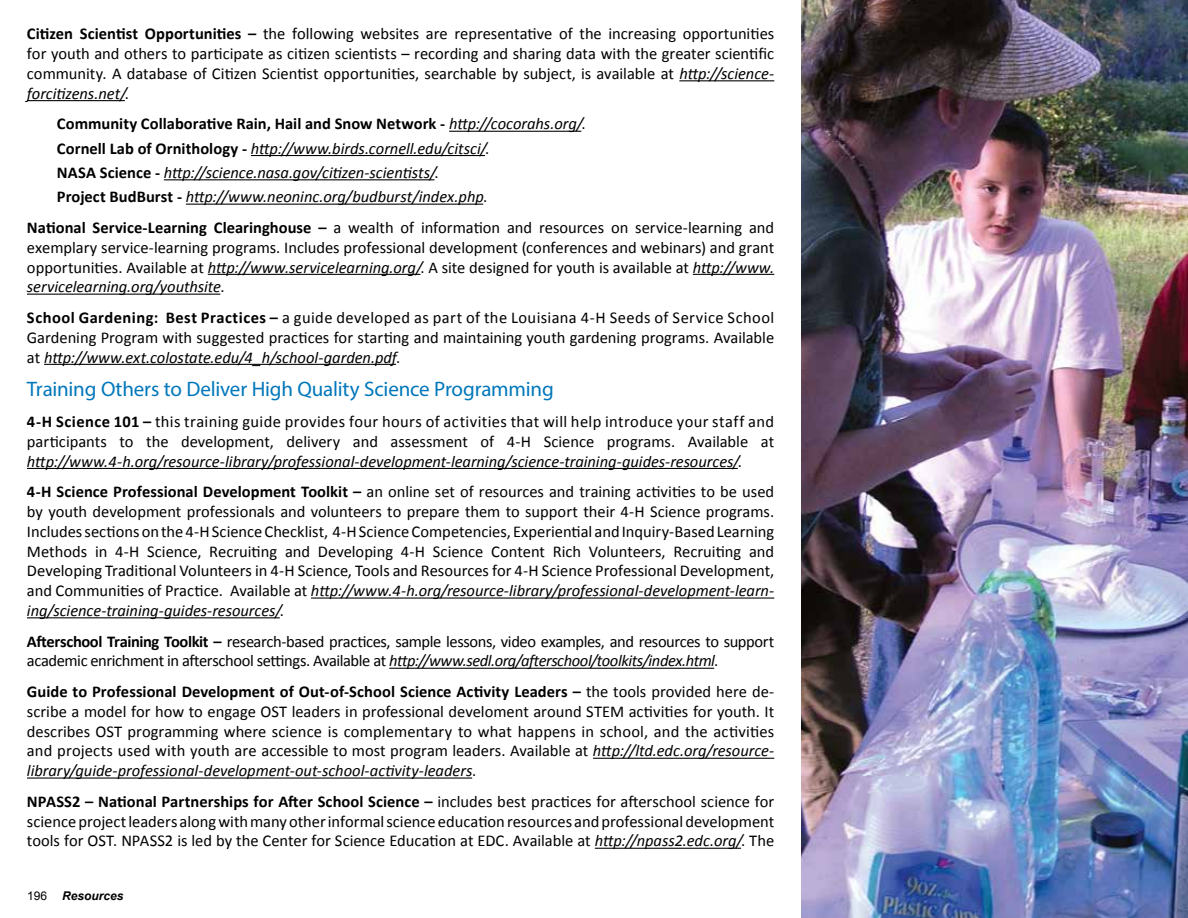
<style>
.page{position:relative;width:1188px;height:918px;background:#fff}
.page>*{position:absolute;margin:0;border:0;box-sizing:border-box;transform-origin:0 0}
.t1{font:21px "Myriad Pro";letter-spacing:-.01em;color:#07b}
.t2{font:16.5px/19.8px "Calibri";letter-spacing:-.005em;color:#000;text-align:justify}
.t3{font:italic 16.5px/24.3px "Calibri";color:#000}
.t4{font:16.5px/19.8px "Calibri";letter-spacing:-.025em;color:#000}
.t5{font:italic 700 12px "Arial";color:#000}
.t6{font:12px "Arial";color:#000}
.s1{font-weight:700}
.s2{font-style:italic}
.s3{font-weight:700;font-style:normal}
.s4{font-style:normal}
</style>
<div class="page">
<hr style="left:679px;top:80px;width:95px;height:1px;background:#000">
<hr style="left:27px;top:100px;width:98px;height:1px;background:#000">
<hr style="left:449px;top:131px;width:132px;height:1px;background:#000">
<hr style="left:251px;top:155px;width:234px;height:1px;background:#000">
<hr style="left:164px;top:179px;width:271px;height:1px;background:#000">
<hr style="left:186px;top:204px;width:297px;height:1px;background:#000">
<hr style="left:208px;top:274px;width:212px;height:1px;background:#000">
<hr style="left:693px;top:274px;width:81px;height:1px;background:#000">
<hr style="left:27px;top:294px;width:193px;height:1px;background:#000">
<hr style="left:44px;top:364px;width:352px;height:1px;background:#000">
<hr style="left:27px;top:468px;width:711px;height:1px;background:#000">
<hr style="left:311px;top:598px;width:463px;height:1px;background:#000">
<hr style="left:27px;top:617px;width:253px;height:1px;background:#000">
<hr style="left:389px;top:668px;width:325px;height:1px;background:#000">
<hr style="left:593px;top:758px;width:181px;height:1px;background:#000">
<hr style="left:27px;top:778px;width:445px;height:1px;background:#000">
<hr style="left:595px;top:848px;width:146px;height:1px;background:#000">
<img style="left:801px;top:0;width:387px;height:918px">
<p class="t2" style="left:27px;top:24px;width:749px"><span class="s1">Citizen Scientist Opportunities –</span> the following websites are representative of the increasing opportunities for youth and others to participate as citizen scientists – recording and sharing data with the greater scientific community. A database of Citizen Scientist opportunities, searchable by subject, is available at <span class="s2">http://science&shy;forcitizens.net/</span>.</p>
<p class="t3" style="left:57px;top:111px;width:530px"><span class="s3">Community Collaborative Rain, Hail and Snow Network -</span> http://cocorahs.org/<span class="s4">.<br></span><span class="s3">Cornell Lab of Ornithology -</span> http://www.birds.cornell.edu/citsci/<span class="s4">.<br></span><span class="s3">NASA Science -</span> http://science.nasa.gov/citizen-scientists/<span class="s4">.<br></span><span class="s3">Project BudBurst -</span> http://www.neoninc.org/budburst/index.php<span class="s4">.</span></p>
<p class="t2" style="left:27px;top:218px;width:749px"><span class="s1">National Service-Learning Clearinghouse –</span> a wealth of information and resources on service-learning and exemplary service-learning programs. Includes professional development (conferences and webinars) and grant opportunities. Available at <span class="s2">http://www.servicelearning.org/</span>. A site designed for youth is available at <span class="s2">http://www. servicelearning.org/youthsite</span>.</p>
<p class="t2" style="left:27px;top:308px;width:749px"><span class="s1">School Gardening: Best Practices –</span> a guide developed as part of the Louisiana 4-H Seeds of Service School Gardening Program with suggested practices for starting and maintaining youth gardening programs. Available at <span class="s2">http://www.ext.colostate.edu/4_h/school-garden.pdf</span>.</p>
<p class="t1" style="left:27px;top:376px;width:528px">Training Others to Deliver High Quality Science Programming</p>
<p class="t2" style="left:27px;top:412px;width:749px"><span class="s1">4-H Science 101 –</span> this training guide provides four hours of activities that will help introduce your staff and participants to the development, delivery and assessment of 4-H Science programs. Available at <span class="s2">http://www.4-h.org/resource-library/professional-development-learning/science-training-guides-resources/</span>.</p>
<p class="t2" style="left:27px;top:482px;width:749px"><span class="s1">4-H Science Professional Development Toolkit –</span> an online set of resources and training activities to be used by youth development professionals and volunteers to prepare them to support their 4-H Science programs.<br>Includes sections on the 4-H Science Checklist, 4-H Science Competencies, Experiential and Inquiry-Based Learning Methods in 4-H Science, Recruiting and Developing 4-H Science Content Rich Volunteers, Recruiting and Developing Traditional Volunteers in 4-H Science, Tools and Resources for 4-H Science Professional Development, and Communities of Practice. Available at <span class="s2">http://www.4-h.org/resource-library/professional-development-learn&shy;ing/science-training-guides-resources/</span>.</p>
<p class="t4" style="left:27px;top:631px;width:749px"><span class="s1">Afterschool Training Toolkit –</span> research-based practices, sample lessons, video examples, and resources to support academic enrichment in afterschool settings. Available at <span class="s2">http://www.sedl.org/afterschool/toolkits/index.html</span>.</p>
<p class="t2" style="left:27px;top:682px;width:749px"><span class="s1">Guide to Professional Development of Out-of-School Science Activity Leaders –</span> the tools provided here de&shy;scribe a model for how to engage OST leaders in professional develoment around STEM activities for youth. It describes OST programming where science is complementary to what happens in school, and the activities and projects used with youth are accessible to most program leaders. Available at <span class="s2">http://ltd.edc.org/resource&shy;library/guide-professional-development-out-school-activity-leaders</span>.</p>
<p class="t2" style="left:27px;top:791px;width:749px"><span class="s1">NPASS2 – National Partnerships for After School Science –</span> includes best practices for afterschool science for science project leaders along with many other informal science education resources and professional development tools for OST. NPASS2 is led by the Center for Science Education at EDC. Available at <span class="s2">http://npass2.edc.org/</span>. The</p>
<p class="t6" style="left:27px;top:888px;width:22px">196</p>
<p class="t5" style="left:62px;top:888px;width:63px">Resources</p>
</div>
